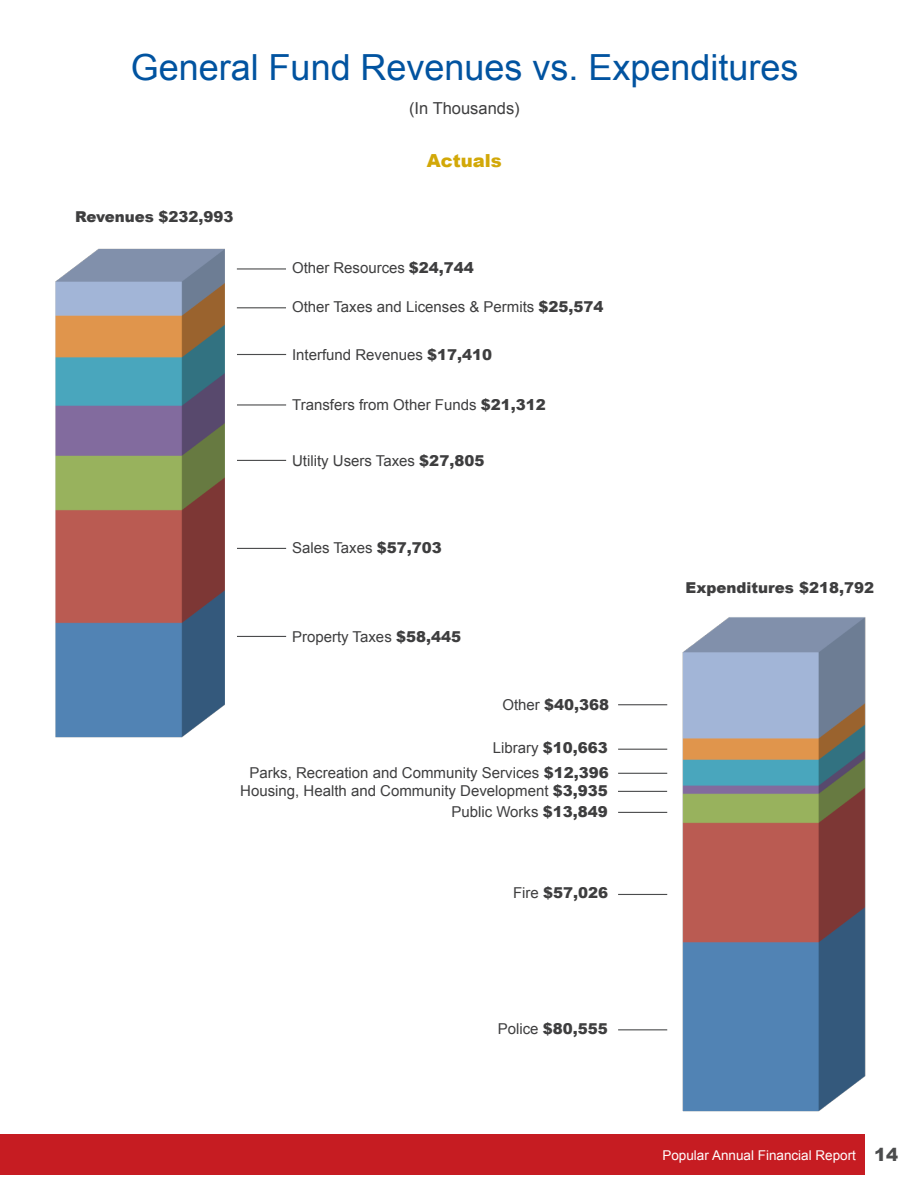
<style>
.page{position:relative;width:918px;height:1188px;background:#fff}
.page>*{position:absolute;margin:0;border:0;box-sizing:border-box;transform-origin:0 0}
.t1{font:36px "Arial";color:#0153a0}
.t2{font:900 18px "Arial";color:#d2a808}
.t3{font:16.5px "Arial";color:#3e3e3f}
.t4{font:15px "Arial";color:#3e3e3f}
.t5{font:900 15px "Arial";color:#3e3e3f}
.t6{font:13.5px "Arial";color:#fff}
.s1{font-weight:900}
.s2{font-weight:400}
.s3{font-weight:900;font-size:18px;color:#4b4c4d}
</style>
<div class="page">
<div style="left:0;top:1134px;width:864px;height:40px;background:#c61c22"></div>
<img style="left:55px;top:248px;width:169px;height:490px">
<img style="left:682px;top:617px;width:184px;height:495px">
<hr style="left:237px;top:460px;width:49px;height:1px;background:#4b4c4d">
<hr style="left:237px;top:404px;width:49px;height:2px;background:#4b4c4d">
<hr style="left:237px;top:354px;width:49px;height:1px;background:#4b4c4d">
<hr style="left:237px;top:307px;width:49px;height:1px;background:#4b4c4d">
<hr style="left:237px;top:268px;width:49px;height:2px;background:#4b4c4d">
<hr style="left:237px;top:636px;width:49px;height:1px;background:#4b4c4d">
<hr style="left:237px;top:548px;width:49px;height:1px;background:#4b4c4d">
<hr style="left:618px;top:894px;width:49px;height:1px;background:#4b4c4d">
<hr style="left:618px;top:812px;width:49px;height:1px;background:#4b4c4d">
<hr style="left:618px;top:791px;width:49px;height:1px;background:#4b4c4d">
<hr style="left:618px;top:773px;width:49px;height:1px;background:#4b4c4d">
<hr style="left:618px;top:749px;width:49px;height:1px;background:#4b4c4d">
<hr style="left:618px;top:704px;width:49px;height:1px;background:#4b4c4d">
<hr style="left:618px;top:1029px;width:49px;height:1px;background:#4b4c4d">
<p class="t1" style="left:131px;top:44px;width:669px">General Fund Revenues vs. Expenditures</p>
<p class="t3" style="left:409px;top:97px;width:112px">(In Thousands)</p>
<p class="t5" style="left:75px;top:206px;width:160px">Revenues $232,993</p>
<p class="t2" style="left:427px;top:148px;width:77px">Actuals</p>
<p class="t4" style="left:292px;top:258px;width:183px">Other Resources <span class="s1">$24,744</span></p>
<p class="t4" style="left:292px;top:297px;width:313px">Other Taxes and Licenses &amp; Permits <span class="s1">$25,574</span></p>
<p class="t4" style="left:292px;top:345px;width:202px">Interfund Revenues <span class="s1">$17,410</span></p>
<p class="t4" style="left:292px;top:395px;width:255px">Transfers from Other Funds <span class="s1">$21,312</span></p>
<p class="t4" style="left:292px;top:451px;width:194px">Utility Users Taxes <span class="s1">$27,805</span></p>
<p class="t4" style="left:292px;top:538px;width:151px">Sales Taxes <span class="s1">$57,703</span></p>
<p class="t4" style="left:292px;top:627px;width:170px">Property Taxes <span class="s1">$58,445</span></p>
<p class="t5" style="left:502px;top:694px;width:108px"><span class="s2">Other</span> $40,368</p>
<p class="t4" style="left:493px;top:738px;width:117px">Library <span class="s1">$10,663</span></p>
<p class="t4" style="left:249px;top:763px;width:361px">Parks, Recreation and Community Services <span class="s1">$12,396</span></p>
<p class="t4" style="left:240px;top:781px;width:369px">Housing, Health and Community Development <span class="s1">$3,935</span></p>
<p class="t4" style="left:451px;top:802px;width:158px">Public Works <span class="s1">$13,849</span></p>
<p class="t5" style="left:513px;top:882px;width:97px"><span class="s2">Fire</span> $57,026</p>
<p class="t5" style="left:498px;top:1018px;width:112px"><span class="s2">Police</span> $80,555</p>
<p class="t5" style="left:686px;top:577px;width:190px">Expenditures $218,792</p>
<p class="t6" style="left:662px;top:1146px;width:237px">Popular Annual Financial Report <span class="s3">14</span></p>
</div>
